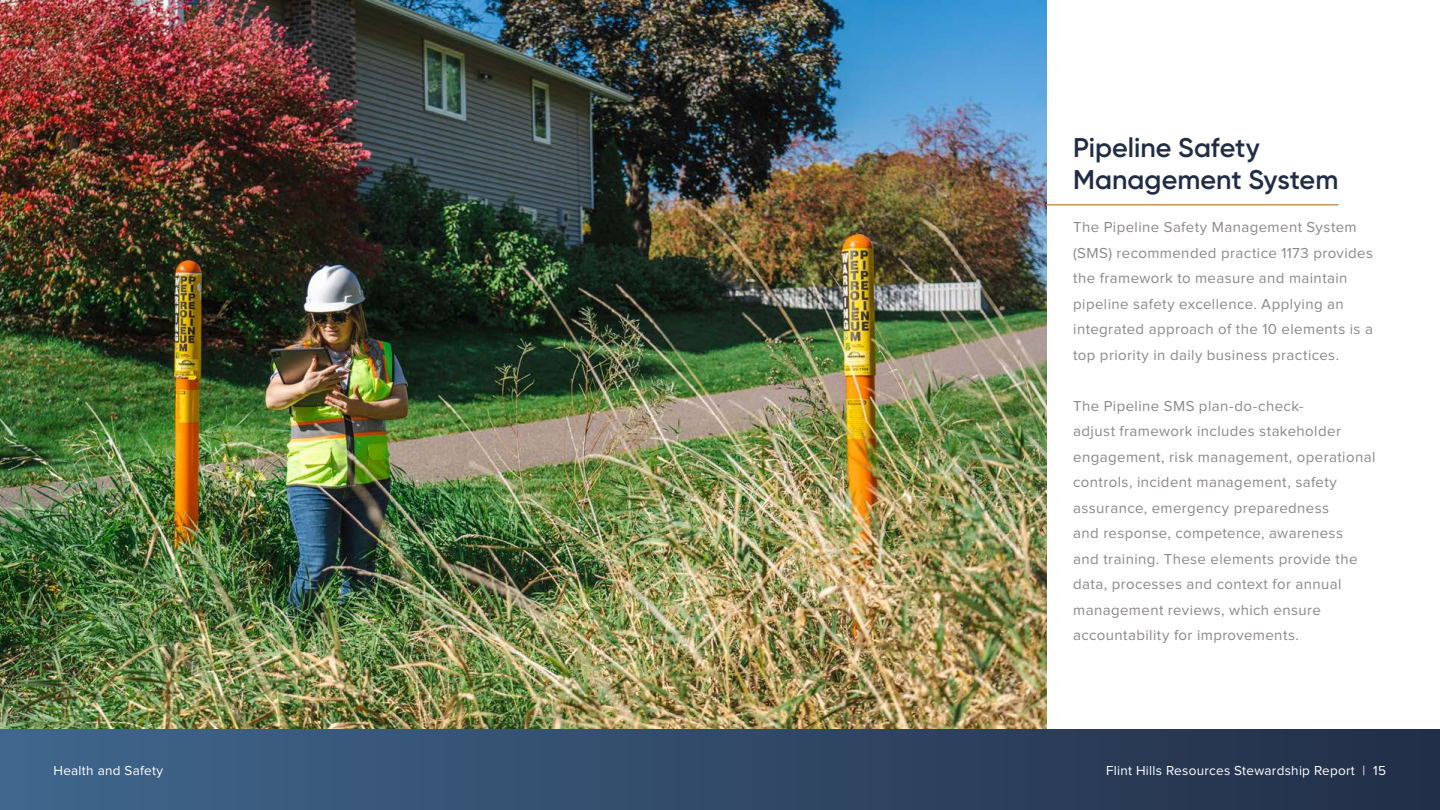
<style>
.page{position:relative;width:1440px;height:810px;background:#fff}
.page>*{position:absolute;margin:0;border:0;box-sizing:border-box;transform-origin:0 0}
.t1{font:600 27px/32.2px "Gilroy";color:#212d46}
.t2{font:15px/25.5px "Proxima Nova";letter-spacing:.025em;color:#8b8888}
.t3{font:13.5px "Proxima Nova";letter-spacing:.02em;color:#fff}
</style>
<div class="page">
<div style="left:0;top:729px;width:1440px;height:81px;background:linear-gradient(to right,#40668c,#232e46)"></div>
<img style="left:0;top:0;width:1046px;height:729px">
<hr style="left:1046px;top:204px;width:292px;height:2px;background:#c69453">
<p class="t3" style="left:53px;top:764px;width:111px">Health and Safety</p>
<h1 class="t1" style="left:1073px;top:131px;width:267px">Pipeline Safety<br>Management System</h1>
<p class="t2" style="left:1073px;top:215px;width:301px">The Pipeline Safety Management System (SMS) recommended practice 1173 provides the framework to measure and maintain pipeline safety excellence. Applying an integrated approach of the 10 elements is a top priority in daily business practices.</p>
<p class="t2" style="left:1073px;top:394px;width:304px">The Pipeline SMS plan-do-check-<br>adjust framework includes stakeholder engagement, risk management, operational controls, incident management, safety assurance, emergency preparedness<br>and response, competence, awareness<br>and training. These elements provide the data, processes and context for annual management reviews, which ensure accountability for improvements.</p>
<p class="t3" style="left:1106px;top:764px;width:281px">Flint Hills Resources Stewardship Report | 15</p>
</div>
